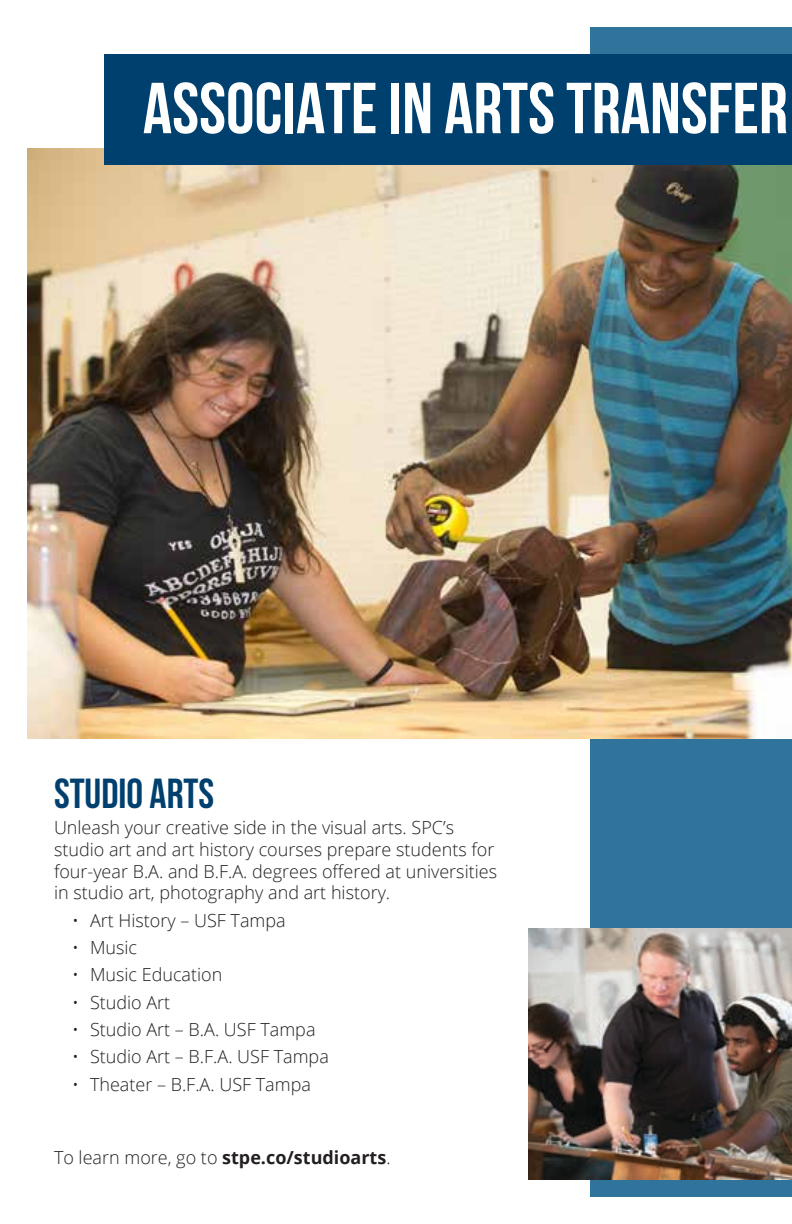
<style>
.page{position:relative;width:792px;height:1224px;background:#fff}
.page>*{position:absolute;margin:0;border:0;box-sizing:border-box;transform-origin:0 0}
.t1{font:700 72px "Bebas Neue";color:#fff}
.t2{font:42px "Bebas Neue";color:#00406e}
.t3{font:300 18px/21.6px "Open Sans";color:#231f20}
.t4{font:700 18px "Open Sans";color:#231f20}
.s1{font-weight:300}
</style>
<div class="page">
<div style="left:590px;top:27px;width:202px;height:1170px;background:#30749c"></div>
<img style="left:27px;top:148px;width:765px;height:590px">
<div style="left:104px;top:54px;width:688px;height:111px;background:#00406e"></div>
<img style="left:528px;top:929px;width:264px;height:250px">
<h1 class="t1" style="left:143px;top:69px;width:647px">ASSOCIATE IN ARTS TRANSFER</h1>
<h2 class="t2" style="left:54px;top:770px;width:162px">STUDIO ARTS</h2>
<p class="t3" style="left:54px;top:817px;width:445px">Unleash your creative side in the visual arts. SPC’s studio art and art history courses prepare students for four-year B.A. and B.F.A. degrees offered at universities in studio art, photography and art history.</p>
<p class="t3" style="left:72px;top:909px;width:215px">• Art History – USF Tampa</p>
<p class="t3" style="left:72px;top:936px;width:67px">• Music</p>
<p class="t3" style="left:72px;top:964px;width:152px">• Music Education</p>
<p class="t3" style="left:72px;top:991px;width:100px">• Studio Art</p>
<p class="t3" style="left:72px;top:1018px;width:245px">• Studio Art – B.A. USF Tampa</p>
<p class="t3" style="left:72px;top:1046px;width:258px">• Studio Art – B.F.A. USF Tampa</p>
<p class="t3" style="left:72px;top:1073px;width:240px">• Theater – B.F.A. USF Tampa</p>
<p class="t4" style="left:54px;top:1144px;width:338px"><span class="s1">To learn more, go to</span> stpe.co/studioarts<span class="s1">.</span></p>
</div>
